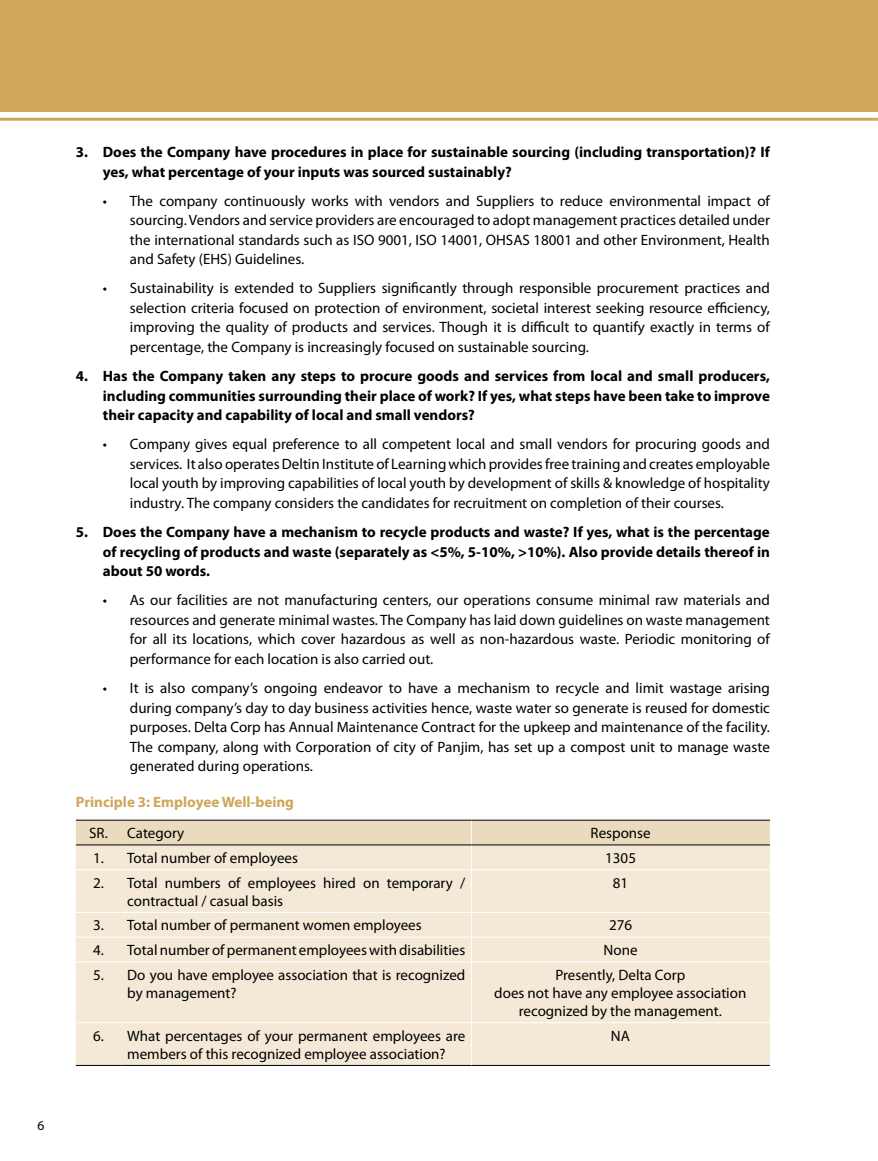
<style>
.page{position:relative;width:878px;height:1161px;background:#fff}
.page>*{position:absolute;margin:0;border:0;box-sizing:border-box;transform-origin:0 0}
.t1{font:15px/19.5px "Myriad Pro";color:#000;text-align:justify}
.t2{font:700 15px/19.5px "Myriad Pro";color:#000;text-align:justify}
.t3{font:700 15px "Myriad Pro";color:#cea65c}
.t4{font:13.5px "Myriad Pro";color:#000}
</style>
<div class="page">
<svg style="left:0;top:118px;width:877px;height:3px;background:#d2ae6b"></svg>
<div style="left:0;top:0;width:878px;height:112px;background:#cea65c"></div>
<div style="left:76px;top:870px;width:694px;height:195px;background:#f3e9d6"></div>
<hr style="left:76px;top:912px;width:45px;height:1px;background:#fff">
<hr style="left:121px;top:912px;width:350px;height:1px;background:#fff">
<hr style="left:471px;top:912px;width:299px;height:1px;background:#fff">
<hr style="left:76px;top:937px;width:45px;height:1px;background:#fff">
<hr style="left:121px;top:937px;width:350px;height:1px;background:#fff">
<hr style="left:471px;top:937px;width:299px;height:1px;background:#fff">
<hr style="left:76px;top:962px;width:45px;height:1px;background:#fff">
<hr style="left:121px;top:962px;width:350px;height:1px;background:#fff">
<hr style="left:471px;top:962px;width:299px;height:1px;background:#fff">
<hr style="left:76px;top:1065px;width:45px;height:1px;background:#000">
<hr style="left:121px;top:1065px;width:350px;height:1px;background:#000">
<hr style="left:471px;top:1065px;width:299px;height:1px;background:#000">
<hr style="left:76px;top:1022px;width:45px;height:1px;background:#fff">
<hr style="left:121px;top:1022px;width:350px;height:1px;background:#fff">
<hr style="left:471px;top:1022px;width:299px;height:1px;background:#fff">
<svg style="left:76px;top:821px;width:694px;height:48px;background:#ecdfc7"></svg>
<hr style="left:471px;top:870px;width:1px;height:42px;background:#fff">
<svg style="left:471px;top:913px;width:1px;height:49px"></svg>
<hr style="left:471px;top:962px;width:1px;height:60px;background:#fff">
<hr style="left:471px;top:1023px;width:1px;height:42px;background:#fff">
<hr style="left:76px;top:820px;width:45px;height:1px;background:#000">
<hr style="left:121px;top:820px;width:350px;height:1px;background:#000">
<hr style="left:471px;top:820px;width:299px;height:1px;background:#000">
<hr style="left:76px;top:845px;width:45px;height:1px;background:#000">
<hr style="left:121px;top:845px;width:350px;height:1px;background:#000">
<hr style="left:471px;top:845px;width:299px;height:1px;background:#000">
<p class="t4" style="left:37px;top:1117px;width:8px">6</p>
<p class="t2" style="left:103px;top:142px;width:668px;text-indent:-27px">3. Does the Company have procedures in place for sustainable sourcing (including transportation)? If yes, what percentage of your inputs was sourced sustainably?</p>
<p class="t1" style="left:130px;top:191px;width:641px;text-indent:-27px">• The company continuously works with vendors and Suppliers to reduce environmental impact of sourcing. Vendors and service providers are encouraged to adopt management practices detailed under the international standards such as ISO 9001, ISO 14001, OHSAS 18001 and other Environment, Health and Safety (EHS) Guidelines.</p>
<p class="t1" style="left:130px;top:278px;width:641px;text-indent:-27px">• Sustainability is extended to Suppliers significantly through responsible procurement practices and selection criteria focused on protection of environment, societal interest seeking resource efficiency, improving the quality of products and services. Though it is difficult to quantify exactly in terms of percentage, the Company is increasingly focused on sustainable sourcing.</p>
<p class="t2" style="left:103px;top:366px;width:668px;text-indent:-27px">4. Has the Company taken any steps to procure goods and services from local and small producers, including communities surrounding their place of work? If yes, what steps have been take to improve their capacity and capability of local and small vendors?</p>
<p class="t1" style="left:130px;top:434px;width:641px;text-indent:-27px">• Company gives equal preference to all competent local and small vendors for procuring goods and services. It also operates Deltin Institute of Learning which provides free training and creates employable local youth by improving capabilities of local youth by development of skills &amp; knowledge of hospitality industry. The company considers the candidates for recruitment on completion of their courses.</p>
<p class="t2" style="left:103px;top:522px;width:668px;text-indent:-27px">5. Does the Company have a mechanism to recycle products and waste? If yes, what is the percentage of recycling of products and waste (separately as &lt;5%, 5-10%, &gt;10%). Also provide details thereof in about 50 words.</p>
<p class="t1" style="left:130px;top:590px;width:641px;text-indent:-27px">• As our facilities are not manufacturing centers, our operations consume minimal raw materials and resources and generate minimal wastes. The Company has laid down guidelines on waste management for all its locations, which cover hazardous as well as non-hazardous waste. Periodic monitoring of performance for each location is also carried out.</p>
<p class="t1" style="left:130px;top:678px;width:641px;text-indent:-27px">• It is also company’s ongoing endeavor to have a mechanism to recycle and limit wastage arising during company’s day to day business activities hence, waste water so generate is reused for domestic purposes. Delta Corp has Annual Maintenance Contract for the upkeep and maintenance of the facility.<br>The company, along with Corporation of city of Panjim, has set up a compost unit to manage waste generated during operations.</p>
<p class="t3" style="left:76px;top:792px;width:220px">Principle 3: Employee Well-being</p>
<p class="t1" style="left:89px;top:823px;width:97px">SR. Category</p>
<p class="t1" style="left:590px;top:823px;width:62px">Response</p>
<p class="t1" style="left:93px;top:848px;width:206px">1. Total number of employees</p>
<p class="t1" style="left:605px;top:848px;width:32px">1305</p>
<p class="t1" style="left:127px;top:873px;width:339px;line-height:18px;text-indent:-34px">2. Total numbers of employees hired on temporary / contractual / casual basis</p>
<p class="t1" style="left:613px;top:873px;width:17px">81</p>
<p class="t1" style="left:93px;top:915px;width:330px">3. Total number of permanent women employees</p>
<p class="t1" style="left:609px;top:915px;width:25px">276</p>
<p class="t1" style="left:93px;top:940px;width:374px">4. Total number of permanent employees with disabilities</p>
<p class="t1" style="left:603px;top:940px;width:35px">None</p>
<p class="t1" style="left:127px;top:966px;width:339px;line-height:18px;text-indent:-34px">5. Do you have employee association that is recognized by management?</p>
<p class="t1" style="left:494px;top:966px;width:253px;line-height:18px;text-align:center">Presently, Delta Corp<br>does not have any employee association recognized by the management.</p>
<p class="t1" style="left:127px;top:1026px;width:339px;line-height:18px;text-indent:-34px">6. What percentages of your permanent employees are members of this recognized employee association?</p>
<p class="t1" style="left:610px;top:1026px;width:21px">NA</p>
</div>
